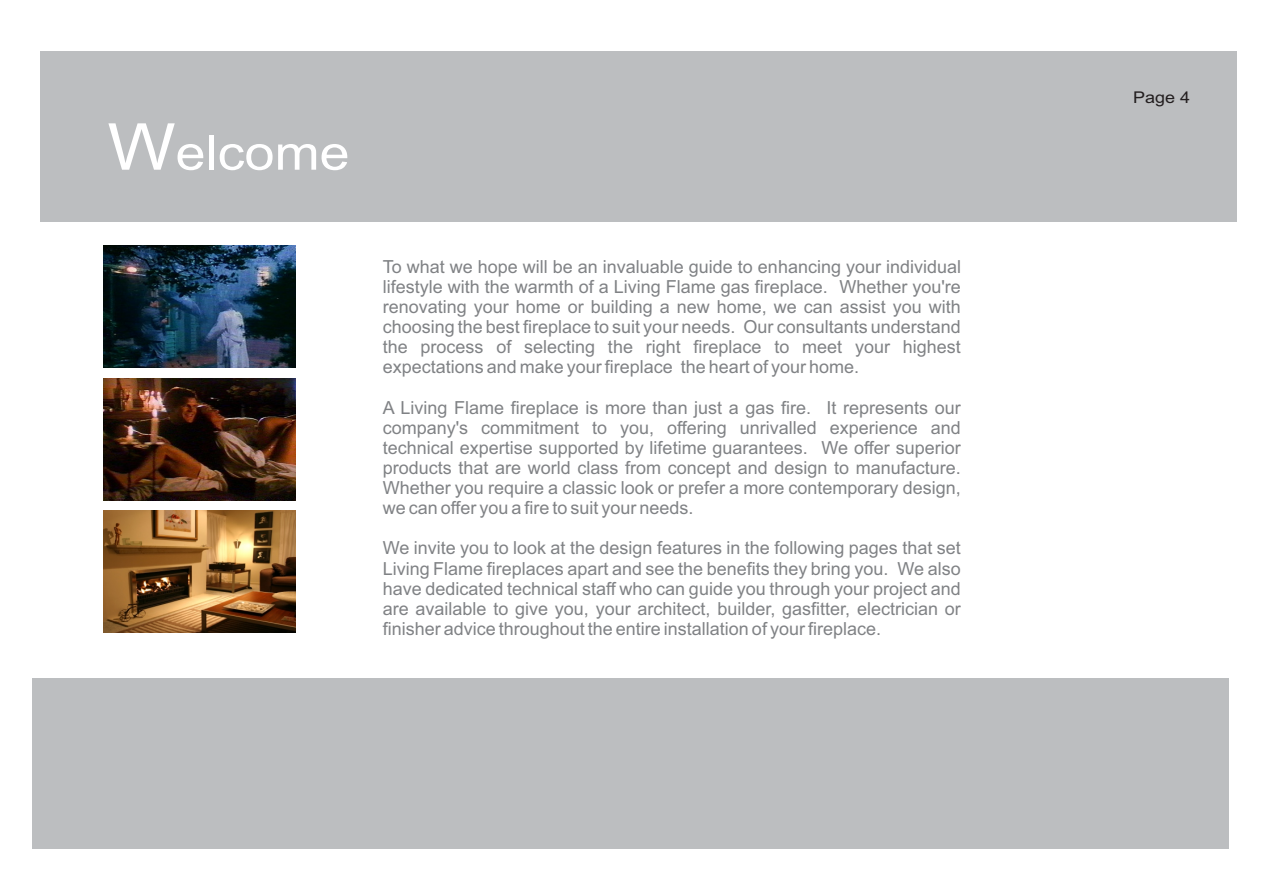
<style>
.page{position:relative;width:1263px;height:893px;background:#fff}
.page>*{position:absolute;margin:0;border:0;box-sizing:border-box;transform-origin:0 0}
.t1{font:48.6px "Arial";color:#fff;scale:1.11 1}
.t2{font:18px/20.1px "Arial";color:#808285;text-align:justify}
.t3{font:16.2px "Arial";color:#231f20;scale:1.11 1}
.s1{font-size:64.8px}
</style>
<div class="page">
<img style="left:104px;top:245px;width:191px;height:122px">
<img style="left:104px;top:378px;width:191px;height:122px">
<img style="left:104px;top:510px;width:191px;height:123px">
<div style="left:40px;top:51px;width:1197px;height:170px;background:#bcbec0"></div>
<div style="left:32px;top:678px;width:1196px;height:171px;background:#bcbec0"></div>
<h1 class="t1" style="left:108px;top:134px;width:220px"><span class="s1">W</span>elcome</h1>
<p class="t2" style="left:383px;top:258px;width:580px">To what we hope will be an invaluable guide to enhancing your individual lifestyle with the warmth of a Living Flame gas fireplace. Whether you're renovating your home or building a new home, we can assist you with choosing the best fireplace to suit your needs. Our consultants understand the process of selecting the right fireplace to meet your highest expectations and make your fireplace the heart of your home.</p>
<p class="t2" style="left:383px;top:399px;width:580px">A Living Flame fireplace is more than just a gas fire. It represents our company's commitment to you, offering unrivalled experience and technical expertise supported by lifetime guarantees. We offer superior products that are world class from concept and design to manufacture.<br>Whether you require a classic look or prefer a more contemporary design, we can offer you a fire to suit your needs.</p>
<p class="t2" style="left:383px;top:540px;width:580px">We invite you to look at the design features in the following pages that set Living Flame fireplaces apart and see the benefits they bring you. We also have dedicated technical staff who can guide you through your project and are available to give you, your architect, builder, gasfitter, electrician or finisher advice throughout the entire installation of your fireplace.</p>
<p class="t3" style="left:1133px;top:91px;width:53px">Page 4</p>
</div>
